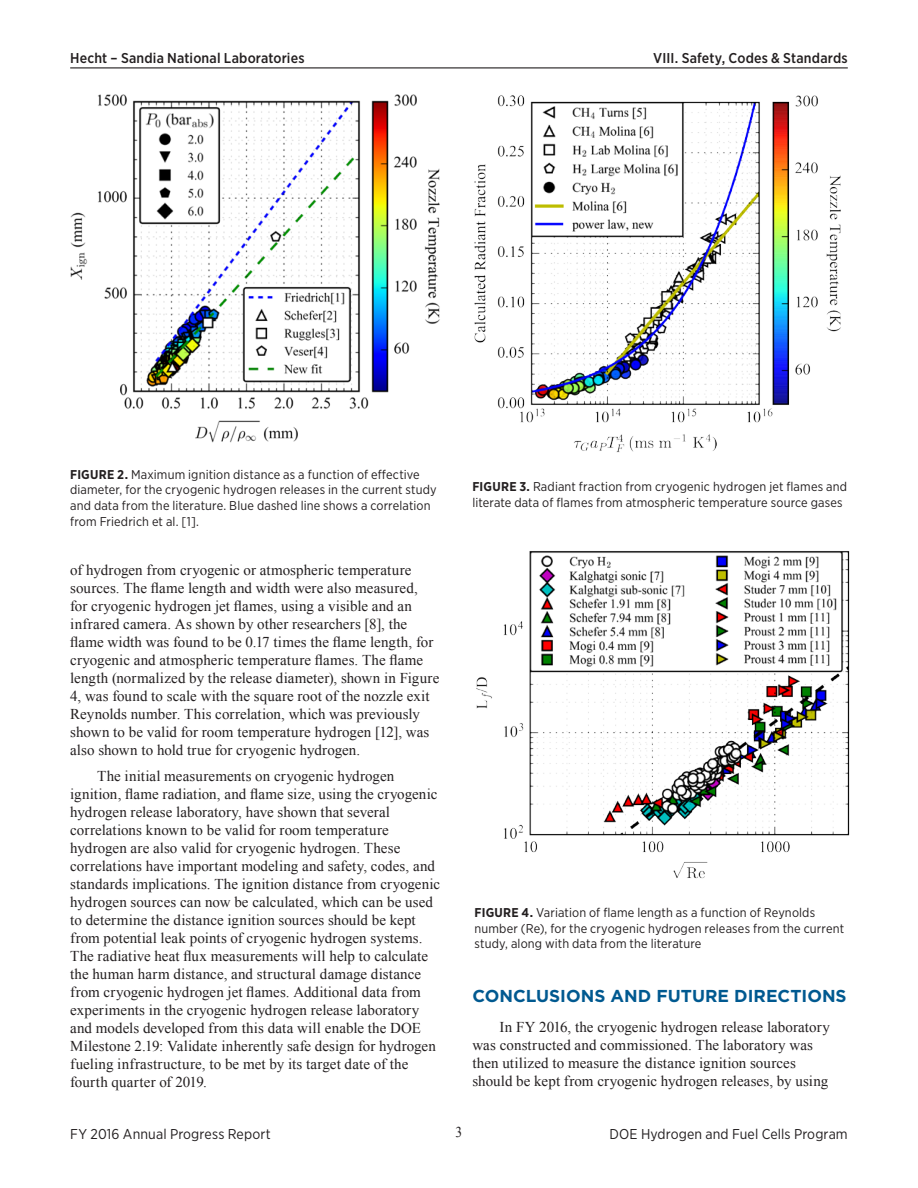
<style>
.page{position:relative;width:918px;height:1188px;background:#fff}
.page>*{position:absolute;margin:0;border:0;box-sizing:border-box;transform-origin:0 0}
._1_Object_Head_Blue{font:700 17.25px "Gotham";color:#005990}
._1_Body_text{font:15px/18px "Times New Roman";letter-spacing:.005em;color:#231f20}
._1_Body_text-2{font:15px "Times New Roman";letter-spacing:.005em;color:#231f20;scale:.9 1}
.t1{font:500 14.25px "Gotham Narrow";letter-spacing:.01em;color:#231f20}
.t2{font:14.25px "Gotham Narrow";letter-spacing:.01em;color:#231f20}
._1_FigureTitle{font:12.75px/15.8px "Gotham Narrow";letter-spacing:.01em;color:#231f20}
.s1{font-weight:700}
</style>
<div class="page">
<hr style="left:70px;top:67px;width:778px;height:1px;background:#231f20">
<img style="left:70px;top:94px;width:370px;height:349px">
<img style="left:474px;top:95px;width:367px;height:358px">
<img style="left:476px;top:551px;width:374px;height:328px">
<p class="t1" style="left:70px;top:49px;width:236px">Hecht – Sandia National Laboratories</p>
<p class="t1" style="left:653px;top:49px;width:196px">VIII. Safety, Codes &amp; Standards</p>
<p class="_1_FigureTitle" style="left:70px;top:466px;width:368px"><span class="s1">FIGURE 2.</span> Maximum ignition distance as a function of effective diameter, for the cryogenic hydrogen releases in the current study and data from the literature. Blue dashed line shows a correlation from Friedrich et al. [1].</p>
<p class="_1_Body_text" style="left:70px;top:561px;width:371px">of hydrogen from cryogenic or atmospheric temperature sources. The flame length and width were also measured,<br>for cryogenic hydrogen jet flames, using a visible and an infrared camera. As shown by other researchers [8], the flame width was found to be 0.17 times the flame length, for cryogenic and atmospheric temperature flames. The flame length (normalized by the release diameter), shown in Figure 4, was found to scale with the square root of the nozzle exit Reynolds number. This correlation, which was previously shown to be valid for room temperature hydrogen [12], was also shown to hold true for cryogenic hydrogen.</p>
<p class="_1_Body_text" style="left:70px;top:766px;width:372px;text-indent:27px">The initial measurements on cryogenic hydrogen ignition, flame radiation, and flame size, using the cryogenic hydrogen release laboratory, have shown that several correlations known to be valid for room temperature hydrogen are also valid for cryogenic hydrogen. These correlations have important modeling and safety, codes, and standards implications. The ignition distance from cryogenic hydrogen sources can now be calculated, which can be used to determine the distance ignition sources should be kept from potential leak points of cryogenic hydrogen systems.<br>The radiative heat flux measurements will help to calculate the human harm distance, and structural damage distance from cryogenic hydrogen jet flames. Additional data from experiments in the cryogenic hydrogen release laboratory and models developed from this data will enable the DOE Milestone 2.19: Validate inherently safe design for hydrogen fueling infrastructure, to be met by its target date of the fourth quarter of 2019.</p>
<p class="_1_FigureTitle" style="left:472px;top:478px;width:376px"><span class="s1">FIGURE 3.</span> Radiant fraction from cryogenic hydrogen jet flames and literate data of flames from atmospheric temperature source gases</p>
<p class="_1_FigureTitle" style="left:474px;top:904px;width:371px"><span class="s1">FIGURE 4.</span> Variation of flame length as a function of Reynolds number (Re), for the cryogenic hydrogen releases from the current study, along with data from the literature</p>
<p class="_1_Object_Head_Blue" style="left:472px;top:984px;width:376px">CONCLUSIONS AND FUTURE DIRECTIONS</p>
<p class="_1_Body_text" style="left:472px;top:1017px;width:359px;text-indent:27px">In FY 2016, the cryogenic hydrogen release laboratory was constructed and commissioned. The laboratory was then utilized to measure the distance ignition sources should be kept from cryogenic hydrogen releases, by using</p>
<p class="t2" style="left:70px;top:1125px;width:202px">FY 2016 Annual Progress Report</p>
<p class="_1_Body_text-2" style="left:456px;top:1122px;width:9px">3</p>
<p class="t2" style="left:610px;top:1125px;width:240px">DOE Hydrogen and Fuel Cells Program</p>
</div>
